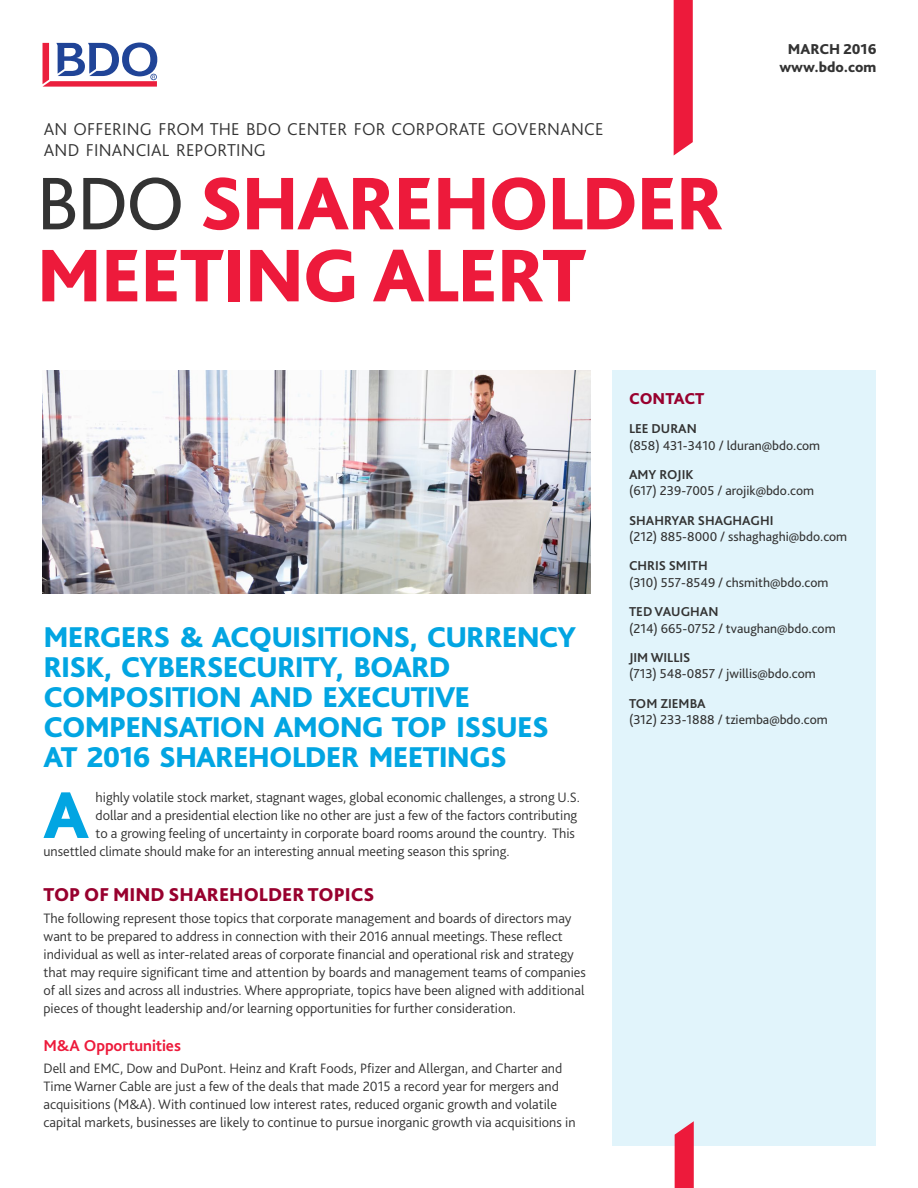
<style>
.page{position:relative;width:918px;height:1188px;background:#fff}
.page>*{position:absolute;margin:0;border:0;box-sizing:border-box;transform-origin:0 0}
.t1{font:800 78px/72px "Bliss Pro";letter-spacing:-.02em;color:#ed1a3b}
.t2{font:800 68.85px "Bliss Pro";color:#02a5e2}
.t3{font:800 30px/30px "Bliss Pro";letter-spacing:-.03em;color:#02a5e2}
.t4{font:800 19.5px "Bliss Pro";color:#98002e}
.t5{font:300 18px/21px "Bliss Pro";letter-spacing:.01em;color:#333}
.t6{font:700 16.5px "Bliss Pro";letter-spacing:-.005em;color:#ed1a3b}
.t7{font:800 16.5px "Bliss Pro";color:#98002e}
.t8{font:800 15px/18px "Bliss Pro";color:#333;text-align:center}
.t9{font:300 14.25px/18px "Bliss Pro";color:#333}
.t10{font:13.5px "Bliss Pro";color:#333}
.t11{font:700 13.5px "Bliss Pro";color:#333}
.s1{font-weight:400;color:#333}
</style>
<div class="page">
<div style="left:612px;top:370px;width:263px;height:775px;background:#e1f4fb"></div>
<svg style="left:43px;top:43px;width:114px;height:44px"></svg>
<svg style="left:674px;top:0;width:19px;height:156px;background:#ed2746"></svg>
<svg style="left:675px;top:1121px;width:19px;height:67px"></svg>
<img style="left:43px;top:370px;width:548px;height:224px">
<p class="t5" style="left:44px;top:118px;width:561px">AN OFFERING FROM THE BDO CENTER FOR CORPORATE GOVERNANCE<br>AND FINANCIAL REPORTING</p>
<h1 class="t1" style="left:37px;top:166px;width:689px"><span class="s1">BDO</span> SHAREHOLDER<br>MEETING ALERT</h1>
<p class="t8" style="left:779px;top:40px;width:99px">MARCH 2016 www.bdo.com</p>
<h3 class="t3" style="left:44px;top:621px;width:534px">MERGERS &amp; ACQUISITIONS, CURRENCY<br>RISK, CYBERSECURITY, BOARD<br>COMPOSITION AND EXECUTIVE<br>COMPENSATION AMONG TOP ISSUES<br>AT 2016 SHAREHOLDER MEETINGS</h3>
<h2 class="t2" style="left:43px;top:772px;width:47px">A</h2>
<p class="t9" style="left:96px;top:788px;width:486px">highly volatile stock market, stagnant wages, global economic challenges, a strong U.S.</p>
<p class="t9" style="left:96px;top:806px;width:483px">dollar and a presidential election like no other are just a few of the factors contributing</p>
<p class="t9" style="left:96px;top:824px;width:481px">to a growing feeling of uncertainty in corporate board rooms around the country. This</p>
<p class="t9" style="left:44px;top:842px;width:468px">unsettled climate should make for an interesting annual meeting season this spring.</p>
<h3 class="t4" style="left:44px;top:882px;width:333px">TOP OF MIND SHAREHOLDER TOPICS</h3>
<p class="t9" style="left:44px;top:909px;width:544px">The following represent those topics that corporate management and boards of directors may want to be prepared to address in connection with their 2016 annual meetings. These reflect individual as well as inter-related areas of corporate financial and operational risk and strategy that may require significant time and attention by boards and management teams of companies of all sizes and across all industries. Where appropriate, topics have been aligned with additional pieces of thought leadership and/or learning opportunities for further consideration.</p>
<p class="t6" style="left:44px;top:1035px;width:139px">M&amp;A Opportunities</p>
<p class="t9" style="left:44px;top:1059px;width:534px">Dell and EMC, Dow and DuPont. Heinz and Kraft Foods, Pfizer and Allergan, and Charter and Time Warner Cable are just a few of the deals that made 2015 a record year for mergers and acquisitions (M&amp;A). With continued low interest rates, reduced organic growth and volatile capital markets, businesses are likely to continue to pursue inorganic growth via acquisitions in</p>
<p class="t7" style="left:629px;top:388px;width:77px">CONTACT</p>
<p class="t11" style="left:629px;top:420px;width:69px">LEE DURAN</p>
<p class="t10" style="left:629px;top:437px;width:193px">(858) 431-3410 / lduran@bdo.com</p>
<p class="t11" style="left:629px;top:466px;width:66px">AMY ROJIK</p>
<p class="t10" style="left:629px;top:483px;width:187px">(617) 239-7005 / arojik@bdo.com</p>
<p class="t11" style="left:629px;top:512px;width:146px">SHAHRYAR SHAGHAGHI</p>
<p class="t10" style="left:629px;top:528px;width:220px">(212) 885-8000 / sshaghaghi@bdo.com</p>
<p class="t11" style="left:629px;top:558px;width:80px">CHRIS SMITH</p>
<p class="t10" style="left:629px;top:574px;width:201px">(310) 557-8549 / chsmith@bdo.com</p>
<p class="t11" style="left:629px;top:603px;width:91px">TED VAUGHAN</p>
<p class="t10" style="left:629px;top:620px;width:208px">(214) 665-0752 / tvaughan@bdo.com</p>
<p class="t11" style="left:629px;top:649px;width:63px">JIM WILLIS</p>
<p class="t10" style="left:629px;top:666px;width:188px">(713) 548-0857 / jwillis@bdo.com</p>
<p class="t11" style="left:629px;top:695px;width:78px">TOM ZIEMBA</p>
<p class="t10" style="left:629px;top:711px;width:200px">(312) 233-1888 / tziemba@bdo.com</p>
</div>
